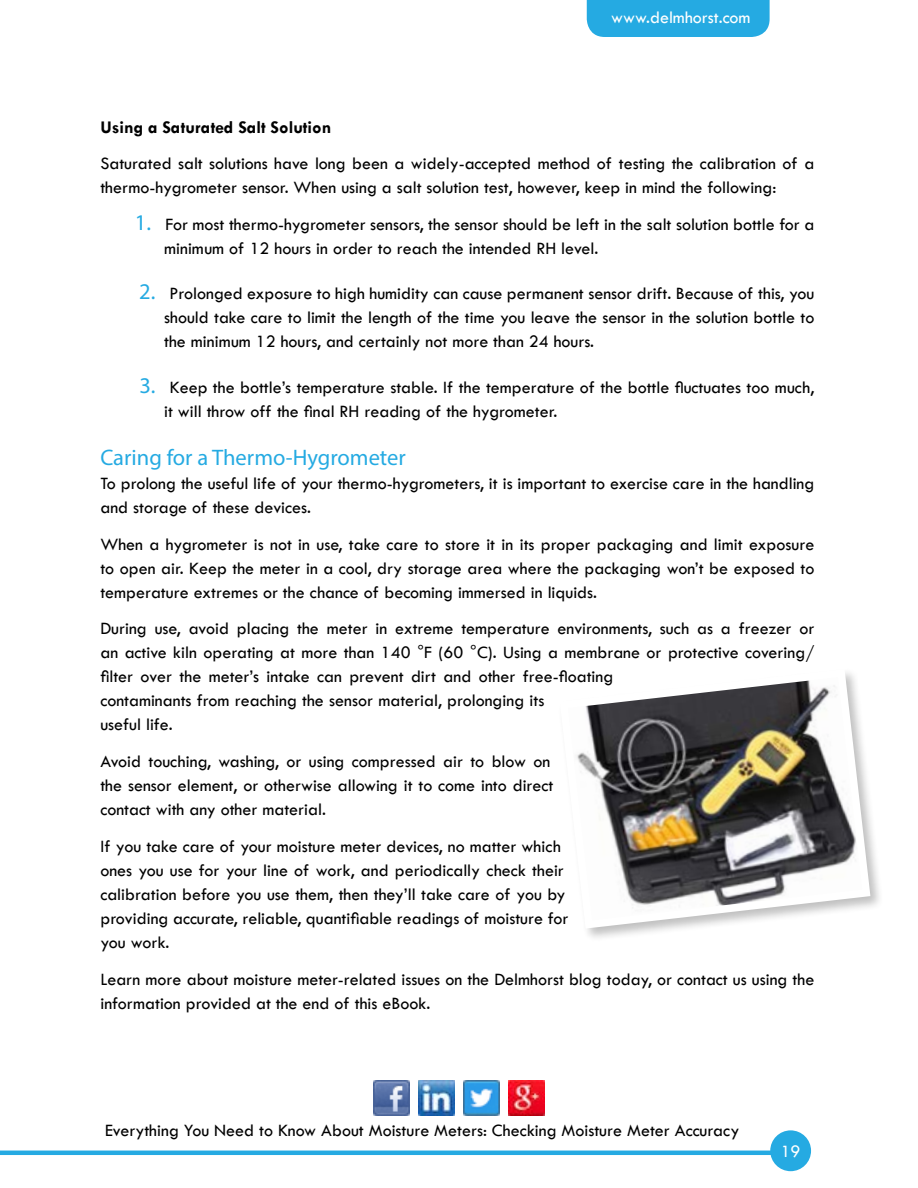
<style>
.page{position:relative;width:918px;height:1188px;background:#fff}
.page>*{position:absolute;margin:0;border:0;box-sizing:border-box;transform-origin:0 0}
.t1{font:22.5px "Myriad Pro";color:#25aae2}
.t2{font:18px/24px "Tw Cen";color:#000}
.t3{font:700 18px "Tw Cen";color:#000}
.t4{font:18px "Tw Cen";color:#fff}
.s1{font-family:"Myriad Pro";font-size:22.5px;color:#25aae2}
</style>
<div class="page">
<div style="left:587px;top:0;width:183px;height:37px;background:#25aae2"></div>
<hr style="left:0;top:1151px;width:774px;height:4px;background:#25aae2">
<div style="left:770px;top:1130px;width:41px;height:41px;background:#25aae2;border-radius:50%"></div>
<img style="left:373px;top:1080px;width:36px;height:36px">
<img style="left:418px;top:1080px;width:36px;height:36px">
<img style="left:464px;top:1080px;width:36px;height:36px">
<img style="left:509px;top:1080px;width:36px;height:36px">
<svg style="left:577px;top:672px;width:298px;height:261px"></svg>
<p class="t4" style="left:611px;top:7px;width:141px">www.delmhorst.com</p>
<p class="t3" style="left:100px;top:116px;width:232px">Using a Saturated Salt Solution</p>
<p class="t2" style="left:100px;top:152px;width:716px">Saturated salt solutions have long been a widely-accepted method of testing the calibration of a thermo-hygrometer sensor. When using a salt solution test, however, keep in mind the following:</p>
<p class="t2" style="left:164px;top:212px;width:652px;text-indent:-29px"><span class="s1">1.</span> For most thermo-hygrometer sensors, the sensor should be left in the salt solution bottle for a minimum of 12 hours in order to reach the intended RH level.</p>
<p class="t2" style="left:164px;top:282px;width:652px;text-align:justify;text-indent:-25px"><span class="s1">2.</span> Prolonged exposure to high humidity can cause permanent sensor drift. Because of this, you should take care to limit the length of the time you leave the sensor in the solution bottle to the minimum 12 hours, and certainly not more than 24 hours.</p>
<p class="t2" style="left:164px;top:375px;width:652px;text-indent:-25px"><span class="s1">3.</span> Keep the bottle’s temperature stable. If the temperature of the bottle fluctuates too much, it will throw off the final RH reading of the hygrometer.</p>
<p class="t1" style="left:100px;top:443px;width:307px">Caring for a Thermo-Hygrometer</p>
<p class="t2" style="left:100px;top:471px;width:716px">To prolong the useful life of your thermo-hygrometers, it is important to exercise care in the handling and storage of these devices.</p>
<p class="t2" style="left:100px;top:532px;width:716px;text-align:justify">When a hygrometer is not in use, take care to store it in its proper packaging and limit exposure to open air. Keep the meter in a cool, dry storage area where the packaging won’t be exposed to temperature extremes or the chance of becoming immersed in liquids.</p>
<p class="t2" style="left:100px;top:617px;width:716px">During use, avoid placing the meter in extreme temperature environments, such as a freezer or an active kiln operating at more than 140 °F (60 °C). Using a membrane or protective covering/ filter over the meter’s intake can prevent dirt and other free-floating<br>contaminants from reaching the sensor material, prolonging its<br>useful life.</p>
<p class="t2" style="left:100px;top:749px;width:455px">Avoid touching, washing, or using compressed air to blow on the sensor element, or otherwise allowing it to come into direct contact with any other material.</p>
<p class="t2" style="left:100px;top:834px;width:469px">If you take care of your moisture meter devices, no matter which ones you use for your line of work, and periodically check their calibration before you use them, then they’ll take care of you by providing accurate, reliable, quantifiable readings of moisture for you work.</p>
<p class="t2" style="left:100px;top:967px;width:715px">Learn more about moisture meter-related issues on the Delmhorst blog today, or contact us using the information provided at the end of this eBook.</p>
<p class="t2" style="left:105px;top:1118px;width:636px">Everything You Need to Know About Moisture Meters: Checking Moisture Meter Accuracy</p>
<p class="t4" style="left:781px;top:1140px;width:21px">19</p>
</div>
